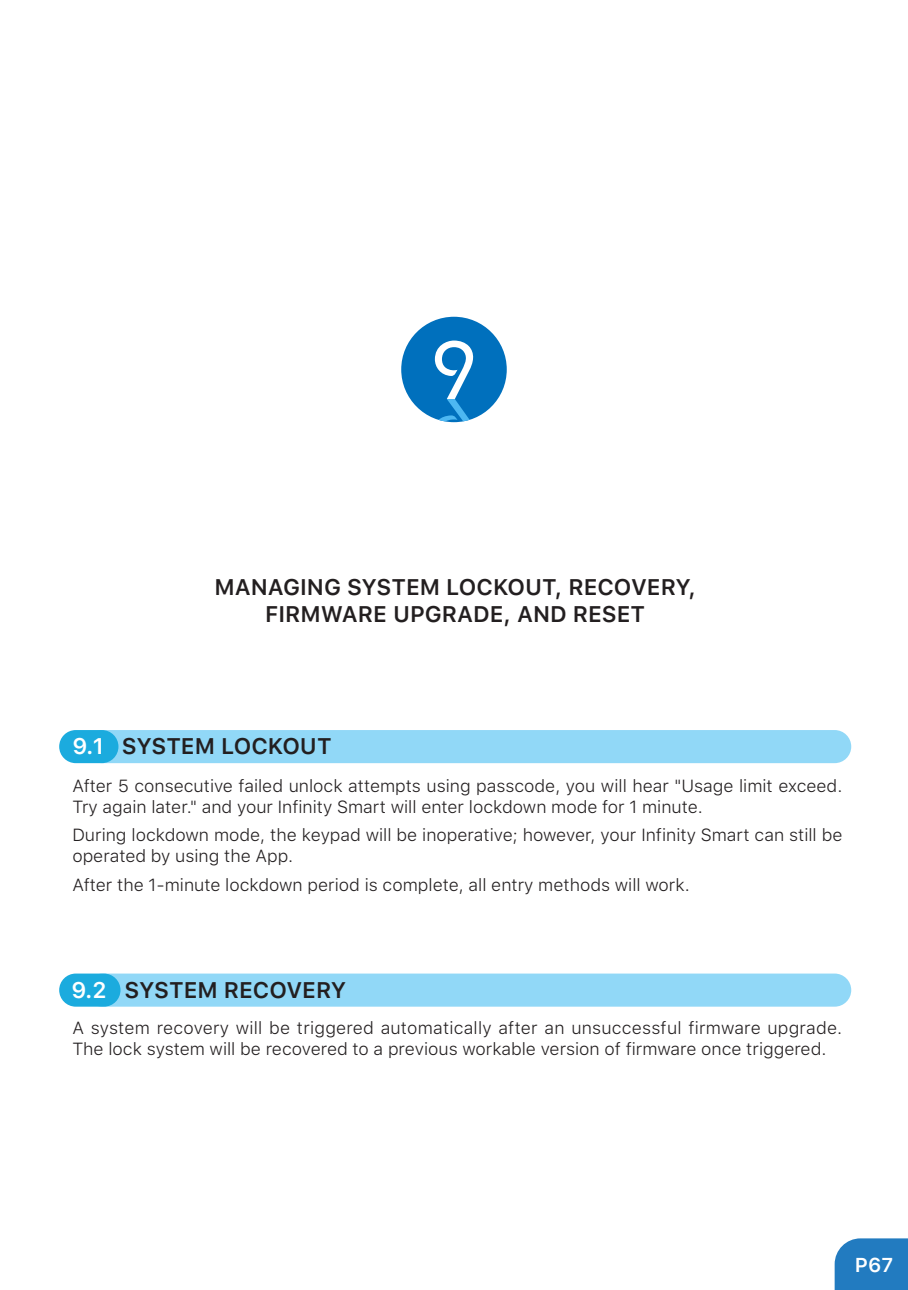
<style>
.page{position:relative;width:908px;height:1290px;background:#fff}
.page>*{position:absolute;margin:0;border:0;box-sizing:border-box;transform-origin:0 0}
.页眉左{font:600 22.5px/27px "SF Pro Text";color:#231f20;text-align:center}
.页眉右{font:600 22.5px "SF Pro Text";color:#231f20}
.t1{font:600 20px "SF Pro Text";color:#fff}
.正文{font:300 17.5px/21px "SF Pro Text";color:#231f20}
.s1{color:#fff}
</style>
<div class="page">
<div style="left:834px;top:1238px;width:73px;height:52px;background:#227bc0"></div>
<div style="left:86px;top:973px;width:764px;height:33px;background:#91d8f7;border-radius:17px"></div>
<div style="left:59px;top:973px;width:61px;height:33px;background:#1babde;border-radius:17px"></div>
<div style="left:86px;top:730px;width:764px;height:33px;background:#91d8f7;border-radius:17px"></div>
<div style="left:59px;top:730px;width:59px;height:33px;background:#1babde;border-radius:17px"></div>
<div style="left:401px;top:317px;width:105px;height:105px;background:#0070bd;border-radius:50%"></div>
<svg style="left:434px;top:340px;width:39px;height:81px"></svg>
<p class="页眉左" style="left:214px;top:575px;width:482px">MANAGING SYSTEM LOCKOUT, RECOVERY,<br>FIRMWARE UPGRADE, AND RESET</p>
<p class="页眉右" style="left:72px;top:730px;width:261px"><span class="s1">9.1</span> SYSTEM LOCKOUT</p>
<p class="正文" style="left:72px;top:776px;width:771px">After 5 consecutive failed unlock attempts using passcode, you will hear "Usage limit exceed.<br>Try again later." and your Infinity Smart will enter lockdown mode for 1 minute.</p>
<p class="正文" style="left:72px;top:825px;width:771px">During lockdown mode, the keypad will be inoperative; however, your Infinity Smart can still be operated by using the App.</p>
<p class="正文" style="left:72px;top:874px;width:618px">After the 1-minute lockdown period is complete, all entry methods will work.</p>
<p class="页眉右" style="left:71px;top:973px;width:276px"><span class="s1">9.2</span> SYSTEM RECOVERY</p>
<p class="正文" style="left:72px;top:1018px;width:771px">A system recovery will be triggered automatically after an unsuccessful firmware upgrade.<br>The lock system will be recovered to a previous workable version of firmware once triggered.</p>
<p class="t1" style="left:854px;top:1250px;width:40px">P67</p>
</div>
